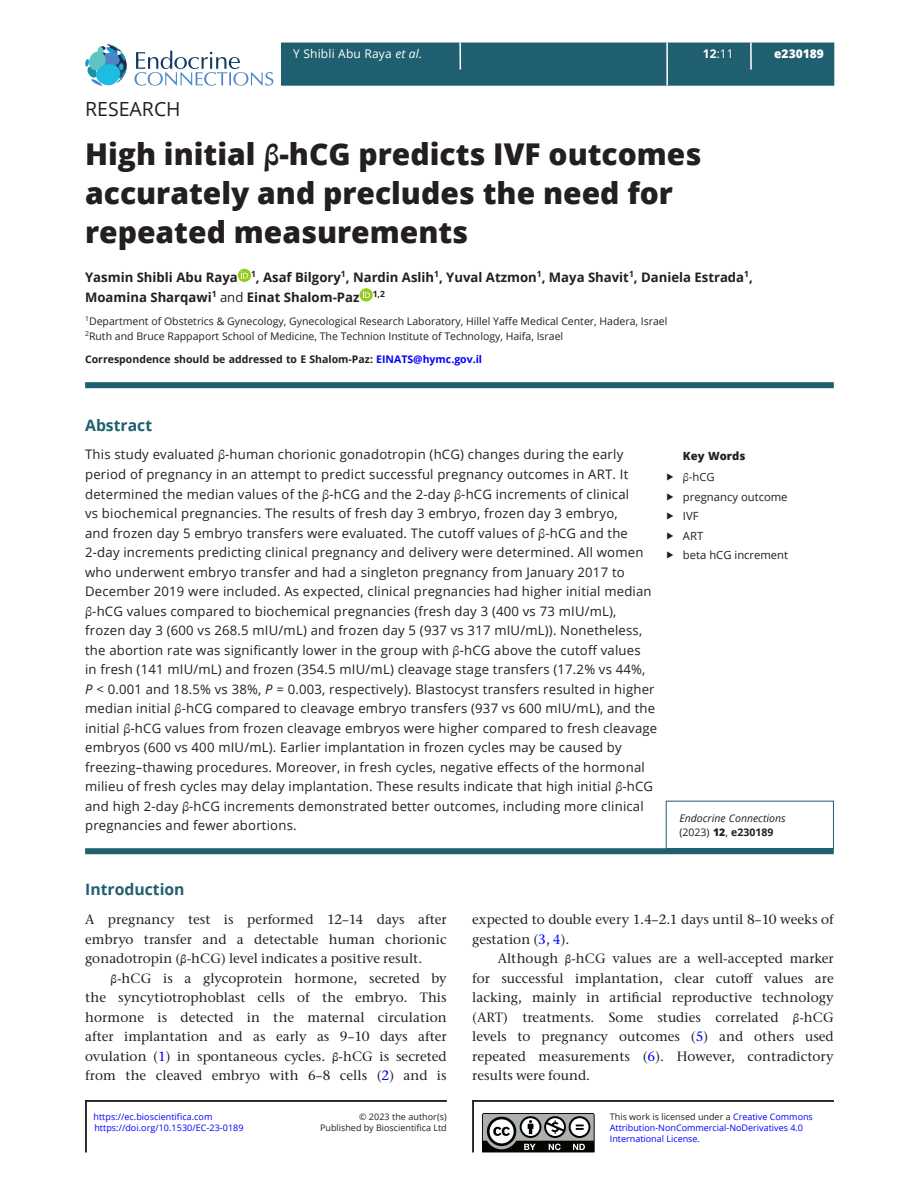
<style>
.page{position:relative;width:919px;height:1187px;background:#fff}
.page>*{position:absolute;margin:0;border:0;box-sizing:border-box;transform-origin:0 0}
.CT{font:800 30px/39px "Open Sans";color:#231f20}
.AT{font:19.5px "Open Sans";color:#231f20}
.H1_Rule{font:700 15.75px "Open Sans";color:#205f6f}
.ABS_H{font:700 15.75px "Open Sans";color:#205f6f}
.TXI{font:500 13.5px/19.5px "Stone Serif ITC Pro";letter-spacing:.005em;color:#231f20;text-align:justify}
.TXT{font:500 13.5px/19.5px "Stone Serif ITC Pro";letter-spacing:.005em;color:#231f20;text-align:justify}
.ABS_TXT_L{font:13.2px/19.5px "Open Sans";letter-spacing:.015em;color:#231f20}
.AU{font:700 13.2px/19.5px "Open Sans";color:#231f20}
.t1{font:12px "Open Sans";letter-spacing:.015em;color:#fff}
.t2{font:800 12px "Open Sans";color:#fff}
.t3{font:11.25px "Open Sans";color:#231f20}
.Keywords_Head{font:800 11.25px "Open Sans";color:#231f20}
.Address{font:10.5px "Open Sans";color:#231f20}
.Corres{font:700 10.5px "Open Sans";color:#231f20}
.Corres-2{font:italic 10.5px "Open Sans";color:#231f20}
.Corres-3{font:10.5px "Open Sans";color:#231f20}
.t4{font:9px/11.2px "Open Sans";color:#00f}
.t5{font:9px/11.6px "Open Sans";color:#231f20;text-align:right}
.s1{font-style:italic}
.s2{font-weight:700}
.s3{font-family:"STIX Two Text";font-weight:700}
.s4{font-weight:400}
.s5{color:#00f}
.s6{font-family:"STIX Two Text"}
.s7{font-weight:800}
.s8{font-family:"STIX Two Text";font-size:12px}
.s9{color:#231f20}
</style>
<div class="page">
<div style="left:281px;top:43px;width:553px;height:43px;background:#205f6f;border:2px solid #205f6f"></div>
<svg style="left:750px;top:43px;width:1px;height:27px"></svg>
<hr style="left:666px;top:43px;width:2px;height:43px;background:#fff">
<hr style="left:459px;top:43px;width:2px;height:27px;background:#fff">
<svg style="left:134px;top:51px;width:139px;height:35px"></svg>
<svg style="left:85px;top:44px;width:42px;height:42px"></svg>
<svg style="left:238px;top:269px;width:13px;height:13px"></svg>
<svg style="left:241px;top:271px;width:7px;height:7px"></svg>
<svg style="left:359px;top:288px;width:14px;height:13px"></svg>
<svg style="left:363px;top:291px;width:7px;height:7px"></svg>
<div style="left:85px;top:382px;width:748px;height:6px;background:#205f6f"></div>
<div style="left:85px;top:848px;width:748px;height:6px;background:#205f6f"></div>
<svg style="left:482px;top:1113px;width:113px;height:40px"></svg>
<hr style="left:85px;top:1100px;width:361px;height:1px;background:#231f20">
<hr style="left:85px;top:1100px;width:2px;height:52px;background:#231f20">
<hr style="left:472px;top:1100px;width:361px;height:1px;background:#231f20">
<hr style="left:472px;top:1100px;width:2px;height:52px;background:#231f20">
<p class="t1" style="left:293px;top:46px;width:130px">Y Shibli Abu Raya <span class="s1">et al.</span></p>
<p class="t1" style="left:703px;top:46px;width:32px"><span class="s2">12</span>:11</p>
<p class="t2" style="left:774px;top:45px;width:51px">e230189</p>
<p class="AT" style="left:85px;top:96px;width:97px">RESEARCH</p>
<p class="CT" style="left:85px;top:133px;width:617px">High initial <span class="s3">β</span>-hCG predicts IVF outcomes accurately and precludes the need for repeated measurements</p>
<p class="AU" style="left:85px;top:267px;width:669px">Yasmin Shibli Abu Raya <sup>1</sup>, Asaf Bilgory<sup>1</sup>, Nardin Aslih<sup>1</sup>, Yuval Atzmon<sup>1</sup>, Maya Shavit<sup>1</sup>, Daniela Estrada<sup>1</sup>,<br>Moamina Sharqawi<sup>1</sup> <span class="s4">and</span> Einat Shalom-Paz <sup>1,2</sup></p>
<p class="Address" style="left:85px;top:314px;width:584px"><sup>1</sup>Department of Obstetrics &amp; Gynecology, Gynecological Research Laboratory, Hillel Yaffe Medical Center, Hadera, Israel</p>
<p class="Address" style="left:85px;top:329px;width:479px"><sup>2</sup>Ruth and Bruce Rappaport School of Medicine, The Technion Institute of Technology, Haifa, Israel</p>
<p class="Corres" style="left:85px;top:352px;width:398px">Correspondence should be addressed to E Shalom-Paz: <span class="s5">EINATS@hymc.gov.il</span></p>
<p class="ABS_H" style="left:85px;top:414px;width:69px">Abstract</p>
<p class="ABS_TXT_L" style="left:85px;top:444px;width:573px">This study evaluated <span class="s6">β</span>-human chorionic gonadotropin (hCG) changes during the early period of pregnancy in an attempt to predict successful pregnancy outcomes in ART. It determined the median values of the <span class="s6">β</span>-hCG and the 2-day <span class="s6">β</span>-hCG increments of clinical<br>vs biochemical pregnancies. The results of fresh day 3 embryo, frozen day 3 embryo,<br>and frozen day 5 embryo transfers were evaluated. The cutoff values of <span class="s6">β</span>-hCG and the 2-day increments predicting clinical pregnancy and delivery were determined. All women who underwent embryo transfer and had a singleton pregnancy from January 2017 to December 2019 were included. As expected, clinical pregnancies had higher initial median <span class="s6">β</span>-hCG values compared to biochemical pregnancies (fresh day 3 (400 vs 73 mIU/mL), frozen day 3 (600 vs 268.5 mIU/mL) and frozen day 5 (937 vs 317 mIU/mL)). Nonetheless, the abortion rate was significantly lower in the group with <span class="s6">β</span>-hCG above the cutoff values<br>in fresh (141 mIU/mL) and frozen (354.5 mIU/mL) cleavage stage transfers (17.2% vs 44%,<br><span class="s1">P</span> &lt; 0.001 and 18.5% vs 38%, <span class="s1">P</span> = 0.003, respectively). Blastocyst transfers resulted in higher median initial <span class="s6">β</span>-hCG compared to cleavage embryo transfers (937 vs 600 mIU/mL), and the initial <span class="s6">β</span>-hCG values from frozen cleavage embryos were higher compared to fresh cleavage embryos (600 vs 400 mIU/mL). Earlier implantation in frozen cycles may be caused by freezing–thawing procedures. Moreover, in fresh cycles, negative effects of the hormonal milieu of fresh cycles may delay implantation. These results indicate that high initial <span class="s6">β</span>-hCG and high 2-day <span class="s6">β</span>-hCG increments demonstrated better outcomes, including more clinical pregnancies and fewer abortions.</p>
<p class="Keywords_Head" style="left:683px;top:447px;width:64px">Key Words</p>
<p class="t3" style="left:683px;top:469px;width:33px"><span class="s6">β</span>-hCG</p>
<p class="t3" style="left:683px;top:489px;width:106px">pregnancy outcome</p>
<p class="t3" style="left:683px;top:508px;width:17px">IVF</p>
<p class="t3" style="left:683px;top:528px;width:22px">ART</p>
<p class="t3" style="left:683px;top:547px;width:107px">beta hCG increment</p>
<p class="Corres-2" style="left:679px;top:810px;width:108px">Endocrine Connections</p>
<p class="Corres-3" style="left:679px;top:825px;width:95px">(2023) <span class="s7">12</span>, <span class="s2">e230189</span></p>
<p class="H1_Rule" style="left:85px;top:877px;width:101px">Introduction</p>
<p class="TXT" style="left:85px;top:909px;width:363px">A pregnancy test is performed 12–14 days after embryo transfer and a detectable human chorionic gonadotropin (<span class="s8">β</span>-hCG) level indicates a positive result.</p>
<p class="TXI" style="left:85px;top:968px;width:363px;text-indent:26px"><span class="s8">β</span>-hCG is a glycoprotein hormone, secreted by the syncytiotrophoblast cells of the embryo. This hormone is detected in the maternal circulation after implantation and as early as 9–10 days after ovulation (<span class="s5">1</span>) in spontaneous cycles. <span class="s8">β</span>-hCG is secreted from the cleaved embryo with 6–8 cells (<span class="s5">2</span>) and is</p>
<p class="t4" style="left:93px;top:1110px;width:120px">https://ec.bioscientifica.com</p>
<p class="t5" style="left:320px;top:1110px;width:128px">© 2023 the author(s)<br>Published by Bioscientifica Ltd</p>
<p class="t4" style="left:94px;top:1122px;width:151px">https://doi.org/10.1530/EC-23-0189</p>
<p class="TXI" style="left:472px;top:909px;width:363px">expected to double every 1.4–2.1 days until 8–10 weeks of gestation (<span class="s5">3</span>, <span class="s5">4</span>).</p>
<p class="TXI" style="left:472px;top:948px;width:363px;text-indent:26px">Although <span class="s8">β</span>-hCG values are a well-accepted marker for successful implantation, clear cutoff values are lacking, mainly in artificial reproductive technology (ART) treatments. Some studies correlated <span class="s8">β</span>-hCG levels to pregnancy outcomes (<span class="s5">5</span>) and others used repeated measurements (<span class="s5">6</span>). However, contradictory results were found.</p>
<p class="t4" style="left:610px;top:1110px;width:204px"><span class="s9">This work is licensed under a</span> Creative Commons<br>Attribution-NonCommercial-NoDerivatives 4.0<br>International License.</p>
</div>
